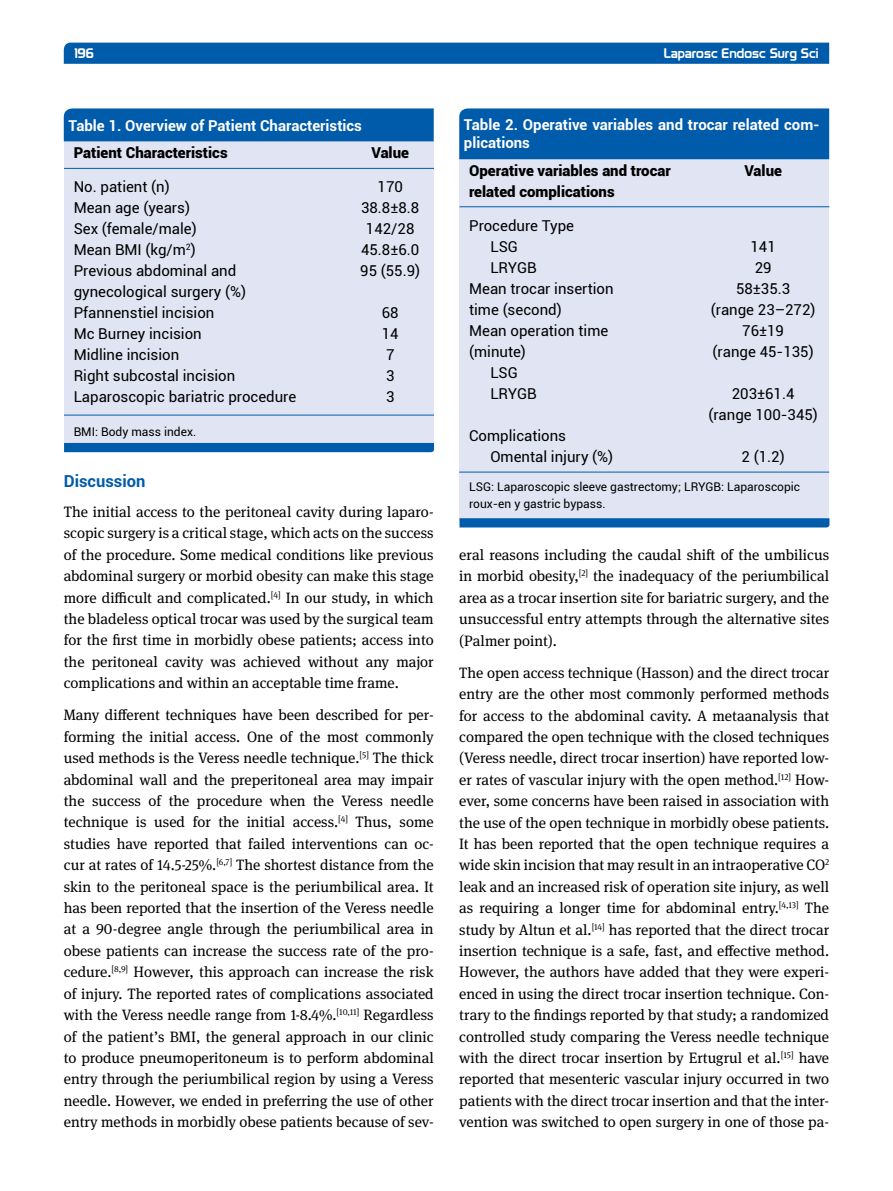
<style>
.page{position:relative;width:893px;height:1191px;background:#fff}
.page>*{position:absolute;margin:0;border:0;box-sizing:border-box;transform-origin:0 0}
.t1{font:700 16.5px "Roboto";color:#005baa}
.t2{font:15px/21.5px "DG Meta Serif Science";color:#000;text-align:justify}
.t3{font:15px/21px "Roboto";color:#000}
.t4{font:700 15px/18px "Roboto";color:#fff}
.t5{font:900 15px "Roboto";color:#000}
.t6{font:13.5px "Prototype";color:#fff}
.t7{font:12px/16.5px "Roboto";color:#000}
</style>
<div class="page">
<div style="left:64px;top:43px;width:765px;height:21px;background:#005baa"></div>
<div style="left:64px;top:140px;width:370px;height:306px;background:#e1e4f3"></div>
<div style="left:64px;top:108px;width:370px;height:33px;background:#005baa"></div>
<div style="left:64px;top:443px;width:370px;height:9px;background:#005baa"></div>
<hr style="left:64px;top:168px;width:370px;height:1px;background:#005baa">
<hr style="left:64px;top:415px;width:370px;height:1px;background:#005baa">
<div style="left:459px;top:158px;width:370px;height:363px;background:#e1e4f3"></div>
<div style="left:459px;top:108px;width:370px;height:51px;background:#005baa"></div>
<svg style="left:459px;top:518px;width:370px;height:9px;background:#065eac"></svg>
<hr style="left:459px;top:206px;width:370px;height:1px;background:#005baa">
<hr style="left:459px;top:472px;width:370px;height:1px;background:#005baa">
<p class="t6" style="left:74px;top:45px;width:21px">196</p>
<p class="t6" style="left:664px;top:45px;width:156px">Laparosc Endosc Surg Sci</p>
<p class="t4" style="left:68px;top:116px;width:295px">Table 1. Overview of Patient Characteristics</p>
<p class="t4" style="left:464px;top:116px;width:357px">Table 2. Operative variables and trocar related com&shy;plications</p>
<p class="t5" style="left:469px;top:160px;width:203px">Operative variables and trocar</p>
<p class="t5" style="left:744px;top:160px;width:39px">Value</p>
<p class="t5" style="left:469px;top:181px;width:147px">related complications</p>
<p class="t3" style="left:490px;top:214px;width:85px;text-indent:-21px">Procedure Type<br>LSG</p>
<p class="t5" style="left:74px;top:142px;width:155px">Patient Characteristics</p>
<p class="t5" style="left:371px;top:142px;width:39px">Value</p>
<p class="t3" style="left:74px;top:175px;width:98px">No. patient (n)</p>
<p class="t3" style="left:378px;top:175px;width:27px">170</p>
<p class="t3" style="left:74px;top:196px;width:118px">Mean age (years)</p>
<p class="t3" style="left:361px;top:196px;width:60px">38.8±8.8</p>
<p class="t3" style="left:74px;top:217px;width:125px">Sex (female/male)</p>
<p class="t3" style="left:366px;top:217px;width:50px">142/28</p>
<p class="t3" style="left:74px;top:238px;width:124px">Mean BMI (kg/m<sup>2</sup>)</p>
<p class="t3" style="left:361px;top:238px;width:60px">45.8±6.0</p>
<p class="t3" style="left:74px;top:259px;width:164px">Previous abdominal and</p>
<p class="t3" style="left:360px;top:259px;width:61px">95 (55.9)</p>
<p class="t3" style="left:74px;top:280px;width:174px">gynecological surgery (%)<br>Pfannenstiel incision</p>
<p class="t3" style="left:750px;top:235px;width:27px">141</p>
<p class="t3" style="left:490px;top:256px;width:48px">LRYGB</p>
<p class="t3" style="left:755px;top:256px;width:18px">29</p>
<p class="t3" style="left:469px;top:277px;width:146px">Mean trocar insertion</p>
<p class="t3" style="left:736px;top:277px;width:56px">58±35.3</p>
<p class="t3" style="left:469px;top:298px;width:94px">time (second)</p>
<p class="t3" style="left:711px;top:298px;width:106px">(range 23–272)</p>
<p class="t3" style="left:469px;top:319px;width:141px">Mean operation time</p>
<p class="t3" style="left:742px;top:319px;width:43px">76±19</p>
<p class="t3" style="left:469px;top:340px;width:58px">(minute)</p>
<p class="t3" style="left:713px;top:340px;width:103px">(range 45-135)</p>
<p class="t3" style="left:490px;top:361px;width:48px">LSG<br>LRYGB</p>
<p class="t3" style="left:382px;top:301px;width:18px">68</p>
<p class="t3" style="left:74px;top:322px;width:130px">Mc Burney incision</p>
<p class="t3" style="left:382px;top:322px;width:18px">14</p>
<p class="t3" style="left:74px;top:343px;width:107px">Midline incision</p>
<p class="t3" style="left:386px;top:343px;width:10px">7</p>
<p class="t3" style="left:74px;top:364px;width:163px">Right subcostal incision</p>
<p class="t3" style="left:386px;top:364px;width:10px">3</p>
<p class="t3" style="left:74px;top:385px;width:224px">Laparoscopic bariatric procedure</p>
<p class="t3" style="left:386px;top:385px;width:10px">3</p>
<p class="t7" style="left:74px;top:422px;width:124px">BMI: Body mass index.</p>
<p class="t3" style="left:708px;top:382px;width:111px;text-align:center">203±61.4 (range 100-345)</p>
<p class="t3" style="left:490px;top:424px;width:124px;text-indent:-21px">Complications<br>Omental injury (%)</p>
<p class="t3" style="left:742px;top:445px;width:45px">2 (1.2)</p>
<p class="t7" style="left:469px;top:478px;width:333px">LSG: Laparoscopic sleeve gastrectomy; LRYGB: Laparoscopic roux-en y gastric bypass.</p>
<p class="t1" style="left:64px;top:469px;width:83px">Discussion</p>
<p class="t2" style="left:64px;top:500px;width:371px">The initial access to the peritoneal cavity during laparo&shy;scopic surgery is a critical stage, which acts on the success of the procedure. Some medical conditions like previous abdominal surgery or morbid obesity can make this stage more difficult and complicated.<sup>[4]</sup> In our study, in which the bladeless optical trocar was used by the surgical team for the first time in morbidly obese patients; access into the peritoneal cavity was achieved without any major complications and within an acceptable time frame.</p>
<p class="t2" style="left:64px;top:704px;width:371px">Many different techniques have been described for per&shy;forming the initial access. One of the most commonly used methods is the Veress needle technique.<sup>[5]</sup> The thick abdominal wall and the preperitoneal area may impair the success of the procedure when the Veress needle technique is used for the initial access.<sup>[4]</sup> Thus, some studies have reported that failed interventions can oc&shy;cur at rates of 14.5-25%.<sup>[6,7]</sup> The shortest distance from the skin to the peritoneal space is the periumbilical area. It has been reported that the insertion of the Veress needle at a 90-degree angle through the periumbilical area in obese patients can increase the success rate of the pro&shy;cedure.<sup>[8,9]</sup> However, this approach can increase the risk of injury. The reported rates of complications associated with the Veress needle range from 1-8.4%.<sup>[10,11]</sup> Regardless of the patient’s BMI, the general approach in our clinic to produce pneumoperitoneum is to perform abdominal entry through the periumbilical region by using a Veress needle. However, we ended in preferring the use of other entry methods in morbidly obese patients because of sev-</p>
<p class="t2" style="left:459px;top:544px;width:371px">eral reasons including the caudal shift of the umbilicus in morbid obesity,<sup>[2]</sup> the inadequacy of the periumbilical area as a trocar insertion site for bariatric surgery, and the unsuccessful entry attempts through the alternative sites (Palmer point).</p>
<p class="t2" style="left:459px;top:661px;width:371px">The open access technique (Hasson) and the direct trocar entry are the other most commonly performed methods for access to the abdominal cavity. A metaanalysis that compared the open technique with the closed techniques (Veress needle, direct trocar insertion) have reported low&shy;er rates of vascular injury with the open method.<sup>[12]</sup> How&shy;ever, some concerns have been raised in association with the use of the open technique in morbidly obese patients.<br>It has been reported that the open technique requires a wide skin incision that may result in an intraoperative CO<sup>2 </sup>leak and an increased risk of operation site injury, as well as requiring a longer time for abdominal entry.<sup>[4,13]</sup> The study by Altun et al.<sup>[14]</sup> has reported that the direct trocar insertion technique is a safe, fast, and effective method.<br>However, the authors have added that they were experi&shy;enced in using the direct trocar insertion technique. Con&shy;trary to the findings reported by that study; a randomized controlled study comparing the Veress needle technique with the direct trocar insertion by Ertugrul et al.<sup>[15]</sup> have reported that mesenteric vascular injury occurred in two patients with the direct trocar insertion and that the inter&shy;vention was switched to open surgery in one of those pa-</p>
</div>
